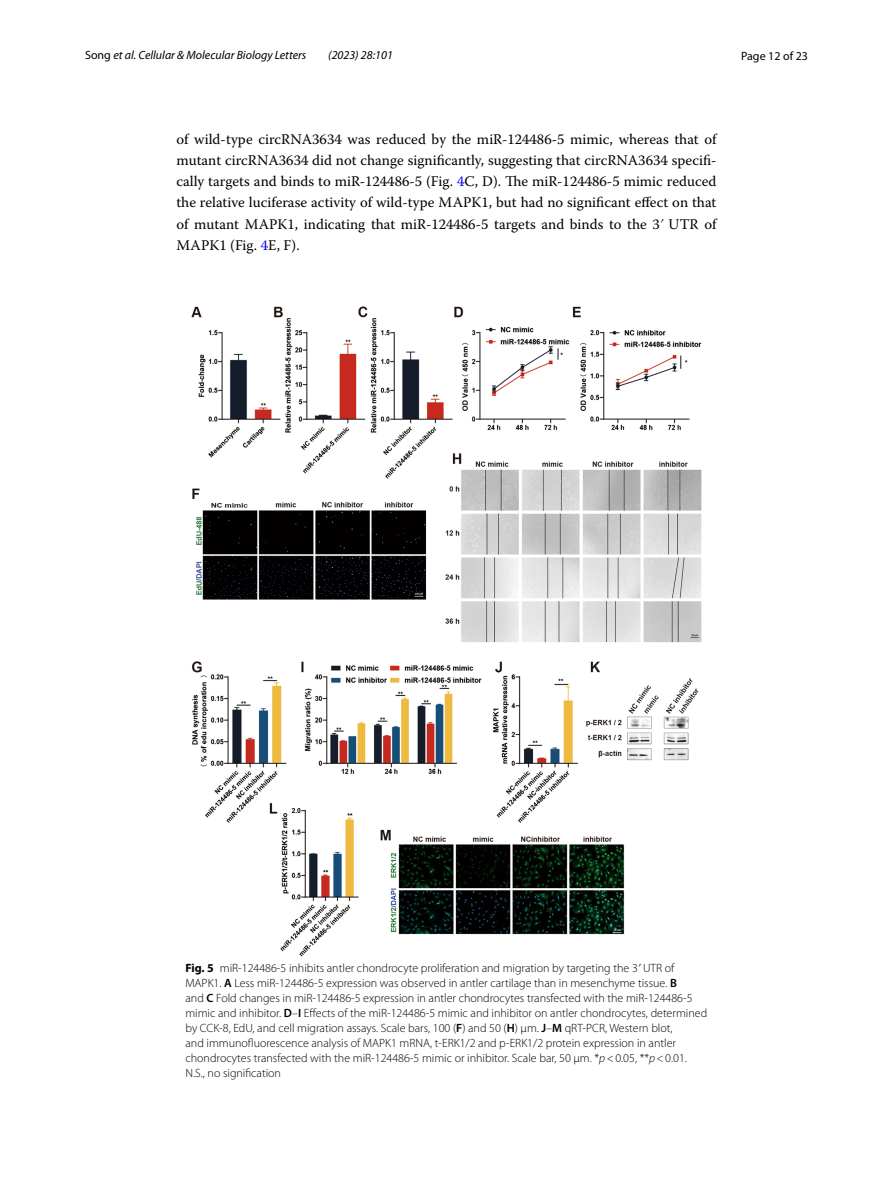
<style>
.page{position:relative;width:893px;height:1187px;background:#fff}
.page>*{position:absolute;margin:0;border:0;box-sizing:border-box;transform-origin:0 0}
.t1{font:14.7px/21.3px "Warnock Pro";color:#000;text-align:justify}
.t2{font:300 12px/15px "Myriad Pro";color:#000}
.t3{font:italic 12px "Myriad Pro";color:#000}
.t4{font:12px "Myriad Pro";color:#000}
.s1{font-style:normal}
.s2{color:#00f}
.s3{font-family:"STIX Math"}
.s4{font-weight:700}
.s5{font-family:"STIX Math";font-weight:400}
.s6{font-weight:600}
.s7{font-style:italic}
</style>
<div class="page">
<img style="left:191px;top:307px;width:511px;height:649px">
<p class="t3" style="left:85px;top:48px;width:223px"><span class="s1">Song</span> et al. Cellular &amp; Molecular Biology Letters</p>
<p class="t3" style="left:328px;top:48px;width:66px">(2023) 28:101</p>
<p class="t4" style="left:741px;top:48px;width:68px">Page 12 of 23</p>
<p class="t1" style="left:176px;top:128px;width:542px">of wild-type circRNA3634 was reduced by the miR-124486-5 mimic, whereas that of mutant circRNA3634 did not change significantly, suggesting that circRNA3634 specifi&shy;cally targets and binds to miR-124486-5 (Fig. <span class="s2">4</span>C, D). The miR-124486-5 mimic reduced the relative luciferase activity of wild-type MAPK1, but had no significant effect on that of mutant MAPK1, indicating that miR-124486-5 targets and binds to the 3<span class="s3">ʹ</span> UTR of MAPK1 (Fig. <span class="s2">4</span>E, F).</p>
<p class="t2" style="left:185px;top:960px;width:523px"><span class="s4">Fig. 5</span> miR-124486-5 inhibits antler chondrocyte proliferation and migration by targeting the 3<span class="s5">ʹ</span> UTR of MAPK1. <span class="s6">A</span> Less miR-124486-5 expression was observed in antler cartilage than in mesenchyme tissue. <span class="s6">B<br></span>and <span class="s6">C</span> Fold changes in miR-124486-5 expression in antler chondrocytes transfected with the miR-124486-5 mimic and inhibitor. <span class="s6">D</span>–<span class="s6">I</span> Effects of the miR-124486-5 mimic and inhibitor on antler chondrocytes, determined by CCK-8, EdU, and cell migration assays. Scale bars, 100 (<span class="s6">F</span>) and 50 (<span class="s6">H</span>) μm. <span class="s6">J</span>–<span class="s6">M</span> qRT-PCR, Western blot,<br>and immunofluorescence analysis of MAPK1 mRNA, t-ERK1/2 and p-ERK1/2 protein expression in antler chondrocytes transfected with the miR-124486-5 mimic or inhibitor. Scale bar, 50 μm. *<span class="s7">p</span>&lt;0.05, **<span class="s7">p</span>&lt;0.01.<br>N.S., no signification</p>
</div>
